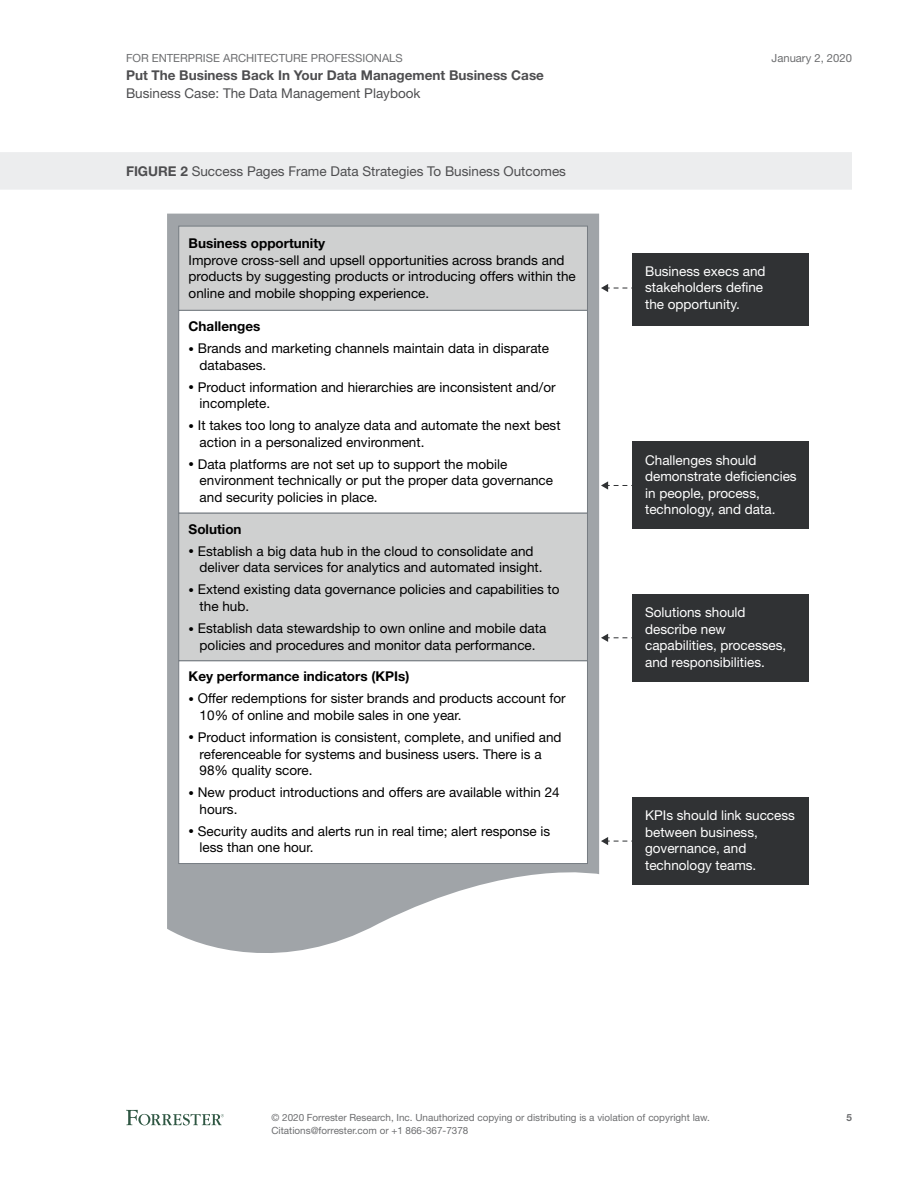
<style>
.page{position:relative;width:918px;height:1188px;background:#fff}
.page>*{position:absolute;margin:0;border:0;box-sizing:border-box;transform-origin:0 0}
.t1{font:13.5px/16.5px "Helvetica Neue LT Std";color:#000}
.t2{font:13.5px/16.5px "Helvetica Neue LT Std";color:#fff}
.t3{font:13.5px "Helvetica Neue LT Std";color:#4e4e50}
.t4{font:700 13.5px "Helvetica Neue LT Std";color:#000}
.t5{font:700 13.5px "Helvetica Neue LT Std";color:#4e4e50}
.t6{font:11.25px "Helvetica Neue LT Std";color:#6d6e70}
.t7{font:9.9px/12.8px "Helvetica Neue LT Std";color:#6d6e70}
.t8{font:700 9.9px "Helvetica Neue LT Std";color:#6d6e70}
.s1{font-weight:700}
.s2{font-size:10.95px}
</style>
<div class="page">
<svg style="left:126px;top:1110px;width:98px;height:15px"></svg>
<div style="left:0;top:152px;width:852px;height:38px;background:#ecedee"></div>
<svg style="left:167px;top:214px;width:432px;height:739px;fill:#a0a4a8"></svg>
<div style="left:178px;top:226px;width:410px;height:85px;background:#cfd0d0;border:1px solid #767c82"></div>
<div style="left:178px;top:310px;width:410px;height:204px;background:#fff;border:1px solid #767c82"></div>
<div style="left:178px;top:660px;width:410px;height:204px;background:#fff;border:1px solid #767c82"></div>
<div style="left:178px;top:513px;width:410px;height:148px;background:#cfd0d0;border:1px solid #767c82"></div>
<svg style="left:601px;top:284px;width:31px;height:8px"></svg>
<div style="left:632px;top:253px;width:176px;height:73px;background:#303234"></div>
<svg style="left:601px;top:481px;width:31px;height:9px"></svg>
<div style="left:632px;top:442px;width:176px;height:87px;background:#303234"></div>
<svg style="left:601px;top:634px;width:31px;height:8px"></svg>
<div style="left:632px;top:594px;width:176px;height:87px;background:#303234"></div>
<svg style="left:601px;top:837px;width:31px;height:8px"></svg>
<div style="left:632px;top:798px;width:176px;height:87px;background:#303234"></div>
<p class="t6" style="left:126px;top:51px;width:278px">For Enterprise Architecture Professionals</p>
<p class="t5" style="left:126px;top:67px;width:420px">Put The Business Back In Your Data Management Business Case</p>
<p class="t3" style="left:126px;top:85px;width:296px">Business Case: The Data Management Playbook</p>
<p class="t3" style="left:126px;top:163px;width:442px"><span class="s1">FIGURE 2</span> Success Pages Frame Data Strategies To Business Outcomes</p>
<p class="t4" style="left:189px;top:235px;width:138px">Business opportunity</p>
<p class="t1" style="left:189px;top:252px;width:389px">Improve cross-sell and upsell opportunities across brands and products by suggesting products or introducing offers within the online and mobile shopping experience.</p>
<p class="t4" style="left:189px;top:318px;width:73px">Challenges</p>
<p class="t1" style="left:200px;top:340px;width:351px;text-indent:-11px"><span class="s2">•</span> Brands and marketing channels maintain data in disparate databases.</p>
<p class="t1" style="left:200px;top:378px;width:357px;text-indent:-11px"><span class="s2">•</span> Product information and hierarchies are inconsistent and/or incomplete.</p>
<p class="t1" style="left:200px;top:417px;width:362px;text-indent:-11px"><span class="s2">•</span> It takes too long to analyze data and automate the next best action in a personalized environment.</p>
<p class="t1" style="left:200px;top:456px;width:355px;text-indent:-11px"><span class="s2">•</span> Data platforms are not set up to support the mobile environment technically or put the proper data governance and security policies in place.</p>
<p class="t4" style="left:189px;top:521px;width:55px">Solution</p>
<p class="t1" style="left:200px;top:543px;width:344px;text-indent:-11px"><span class="s2">•</span> Establish a big data hub in the cloud to consolidate and deliver data services for analytics and automated insight.</p>
<p class="t1" style="left:200px;top:581px;width:361px;text-indent:-11px"><span class="s2">•</span> Extend existing data governance policies and capabilities to the hub.</p>
<p class="t1" style="left:189px;top:620px;width:359px;text-align:center"><span class="s2">•</span> Establish data stewardship to own online and mobile data policies and procedures and monitor data performance.</p>
<p class="t4" style="left:189px;top:668px;width:222px">Key performance indicators (KPIs)</p>
<p class="t1" style="left:200px;top:690px;width:367px;text-indent:-11px"><span class="s2">•</span> Offer redemptions for sister brands and products account for<br>10% of online and mobile sales in one year.</p>
<p class="t1" style="left:200px;top:729px;width:363px;text-indent:-11px"><span class="s2">•</span> Product information is consistent, complete, and unified and referenceable for systems and business users. There is a<br>98% quality score.</p>
<p class="t1" style="left:200px;top:784px;width:362px;text-indent:-11px"><span class="s2">•</span> New product introductions and offers are available within 24 hours.</p>
<p class="t1" style="left:200px;top:822px;width:352px;text-indent:-11px"><span class="s2">•</span> Security audits and alerts run in real time; alert response is less than one hour.</p>
<p class="t6" style="left:772px;top:51px;width:82px">January 2, 2020</p>
<p class="t2" style="left:645px;top:262px;width:122px">Business execs and stakeholders define the opportunity.</p>
<p class="t2" style="left:645px;top:452px;width:153px">Challenges should demonstrate deficiencies in people, process, technology, and data.</p>
<p class="t2" style="left:645px;top:604px;width:143px">Solutions should describe new capabilities, processes, and responsibilities.</p>
<p class="t2" style="left:645px;top:807px;width:151px">KPIs should link success between business, governance, and technology teams.</p>
<p class="t7" style="left:272px;top:1111px;width:440px">© 2020 Forrester Research, I nc. Unauthorized copying or distributing is a violation of copyright law.<br>Citations@forrester.com or +1 866-367-7378</p>
<p class="t8" style="left:846px;top:1112px;width:7px">5</p>
</div>
